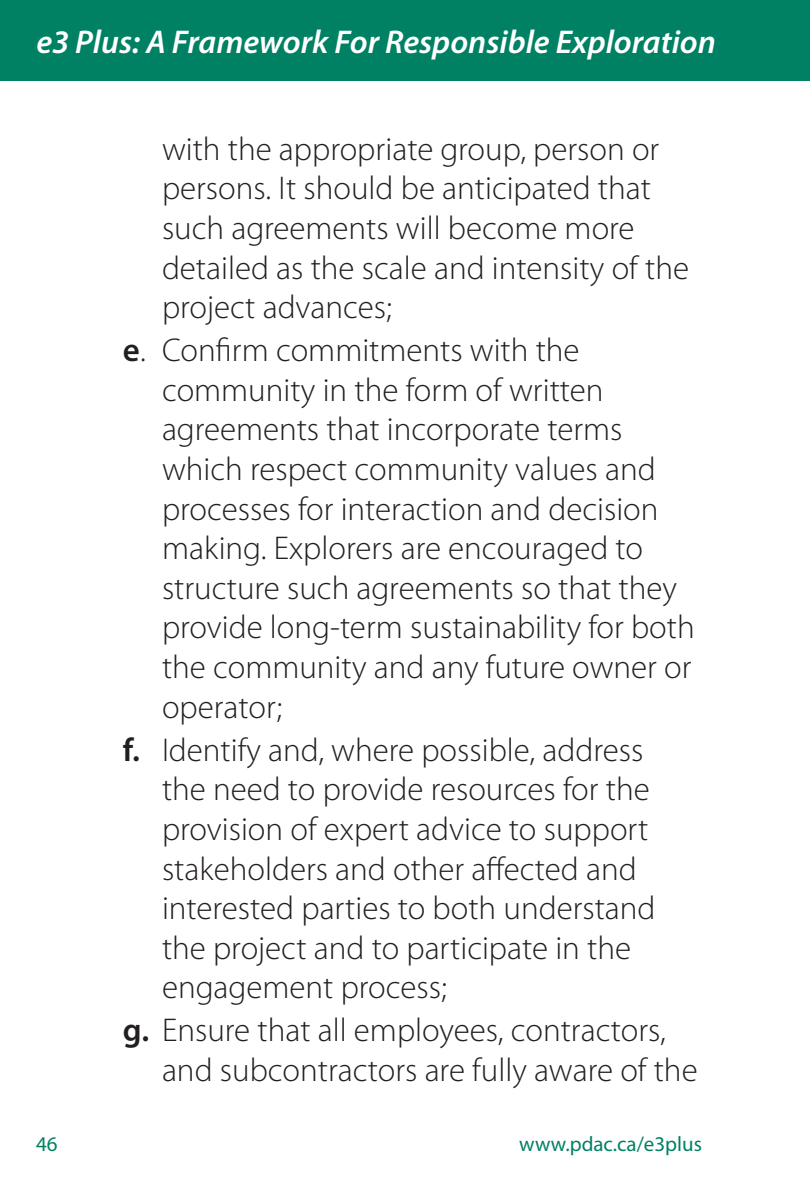
<style>
.page{position:relative;width:810px;height:1188px;background:#fff}
.page>*{position:absolute;margin:0;border:0;box-sizing:border-box;transform-origin:0 0}
.t1{font:300 33px/39.6px "Myriad Pro";color:#231f20}
.t2{font:italic 600 33px "Myriad Pro";color:#fff}
.t3{font:21px "Myriad Pro";color:#008164}
.s1{font-weight:600}
</style>
<div class="page">
<div style="left:0;top:0;width:810px;height:81px;background:#008164"></div>
<p class="t2" style="left:36px;top:24px;width:681px">e3 Plus: A Framework For Responsible Exploration</p>
<p class="t1" style="left:162px;top:130px;width:529px">with the appropriate group, person or persons. It should be anticipated that such agreements will become more detailed as the scale and intensity of the project advances;</p>
<p class="t1" style="left:162px;top:331px;width:534px;text-indent:-39px"><span class="s1">e</span>. Confirm commitments with the community in the form of written agreements that incorporate terms which respect community values and processes for interaction and decision making. Explorers are encouraged to structure such agreements so that they provide long-term sustainability for both the community and any future owner or operator;</p>
<p class="t1" style="left:162px;top:731px;width:495px;text-indent:-39px"><span class="s1">f.</span> Identify and, where possible, address the need to provide resources for the provision of expert advice to support stakeholders and other affected and interested parties to both understand the project and to participate in the engagement process;</p>
<p class="t1" style="left:162px;top:1011px;width:537px;text-indent:-39px"><span class="s1">g.</span> Ensure that all employees, contractors, and subcontractors are fully aware of the</p>
<p class="t3" style="left:36px;top:1133px;width:23px">46</p>
<p class="t3" style="left:519px;top:1133px;width:184px">www.pdac.ca/e3plus</p>
</div>
